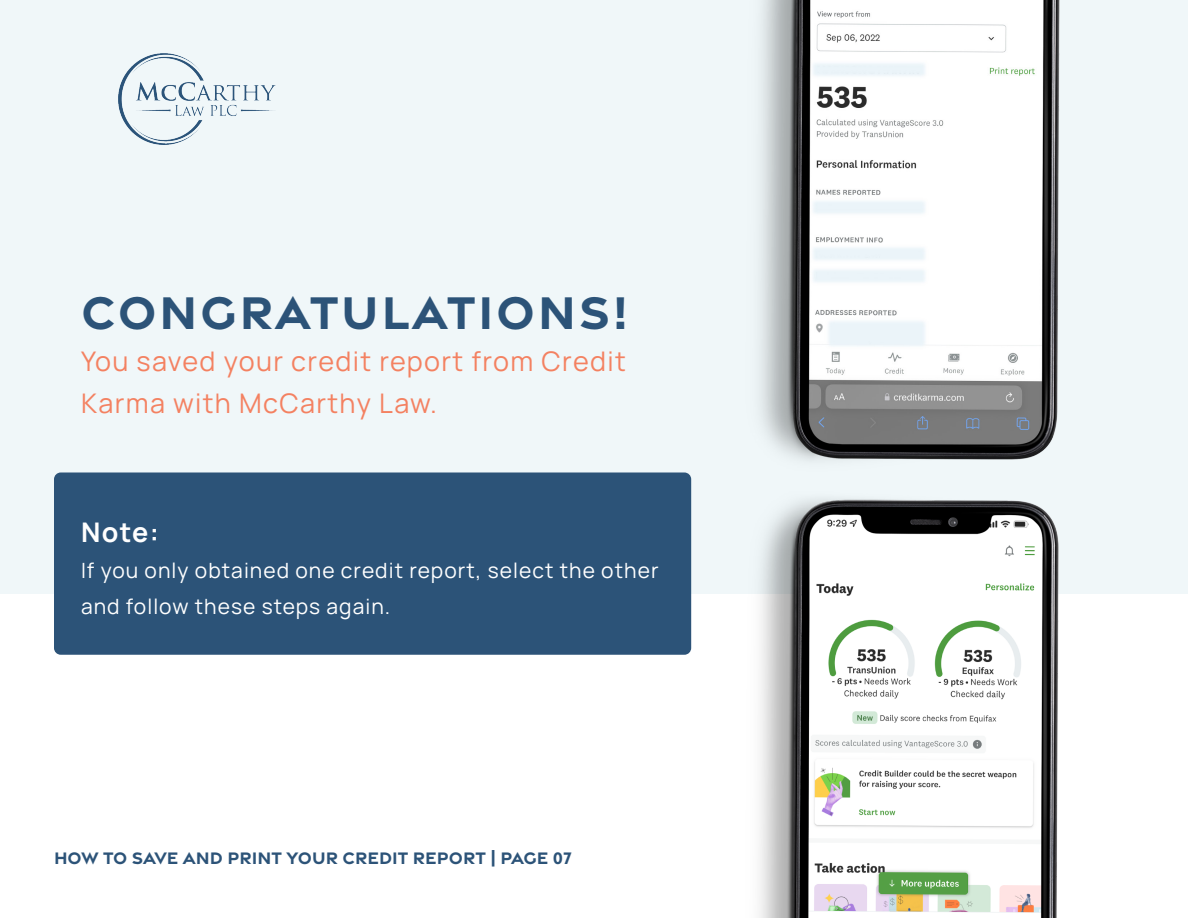
<style>
.page{position:relative;width:1188px;height:918px;background:#fff}
.page>*{position:absolute;margin:0;border:0;box-sizing:border-box;transform-origin:0 0}
.t1{font:700 49.5px "Gravesend Sans";letter-spacing:.05em;color:#2c5378}
.t2{font:200 27px/42px "Manrope";letter-spacing:.05em;color:#f48161}
.t3{font:200 27px "Manrope";color:#fff}
.t4{font:200 21px/36px "Manrope";letter-spacing:.05em;color:#fff}
.t5{font:700 18px "Gravesend Sans";color:#2c5378}
</style>
<div class="page">
<div style="left:0;top:0;width:1188px;height:594px;background:#f0f7f9"></div>
<div style="left:54px;top:472px;width:637px;height:183px;background:#2c5378;border-radius:7px"></div>
<img style="left:760px;top:0;width:300px;height:403px">
<img style="left:759px;top:403px;width:300px;height:515px">
<img style="left:119px;top:53px;width:156px;height:92px">
<p class="t1" style="left:81px;top:280px;width:549px">CONGRATULATIONS!</p>
<p class="t2" style="left:81px;top:339px;width:546px">You saved your credit report from Credit<br>Karma with McCarthy Law.</p>
<p class="t3" style="left:81px;top:513px;width:79px">Note:</p>
<p class="t4" style="left:81px;top:552px;width:579px">If you only obtained one credit report, select the other and follow these steps again.</p>
<p class="t5" style="left:54px;top:846px;width:519px">HOW TO SAVE AND PRINT YOUR CREDIT REPORT | PAGE 07</p>
</div>
